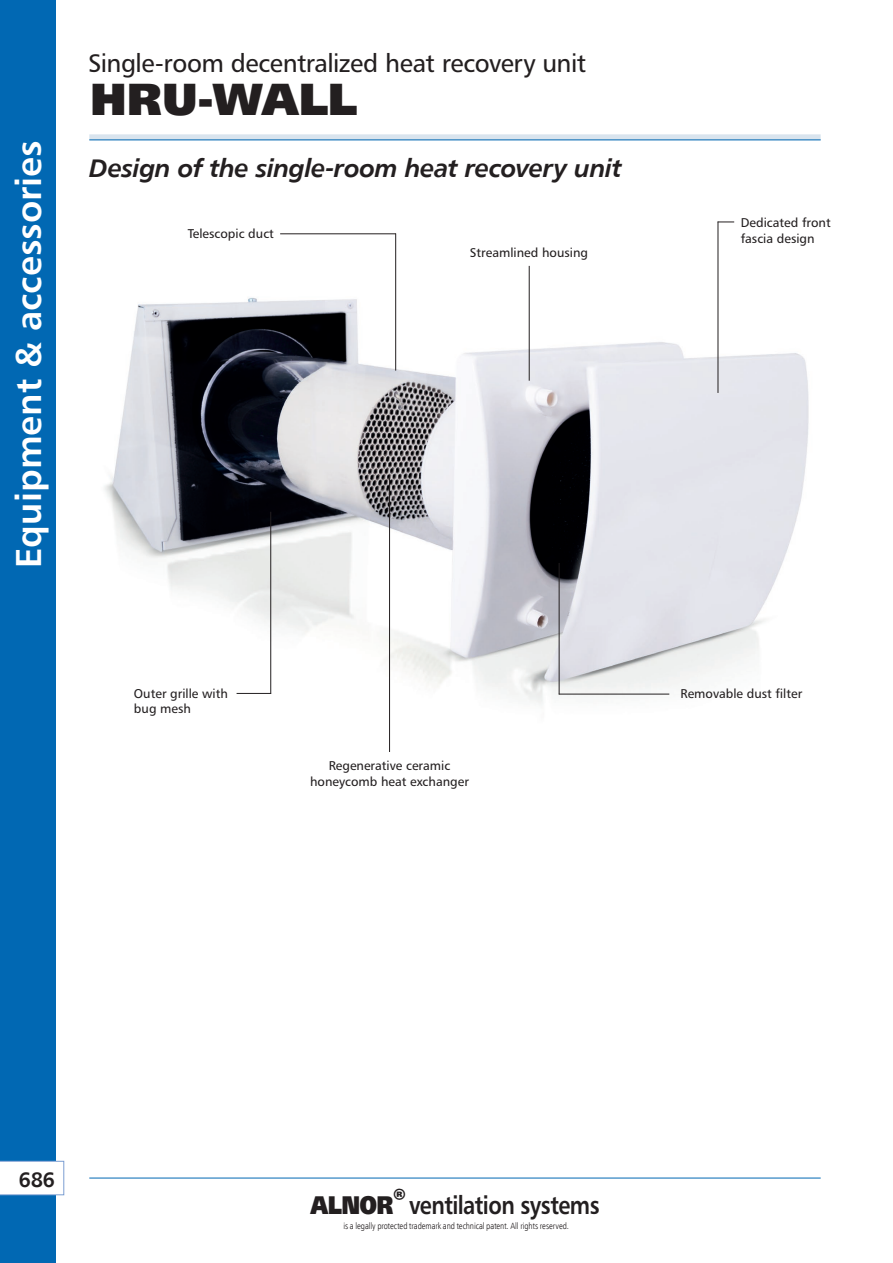
<style>
.page{position:relative;width:893px;height:1263px;background:#fff}
.page>*{position:absolute;margin:0;border:0;box-sizing:border-box;transform-origin:0 0}
.dzial_-_symbol_p{font:900 45px "Humanist 777 TL";color:#231f20}
.t1{font:700 36px "Humanist 777 TL";color:#fff}
.dzial{font:25.5px "Humanist 777 TL";letter-spacing:-.02em;color:#231f20}
.Nagłówki_-_bold_ital{font:25.5px "Humanist 777 TL Bold Italic B";letter-spacing:-.02em;color:#231f20}
.t2{font:700 25.5px "Humanist 777 TL";letter-spacing:-.025em;color:#231f20;scale:.85 1}
.t3{font:21px "Humanist 777 TL Bold B";color:#231f20}
.t4{font:12.75px/15.3px "Humanist 777 TL";color:#231f20}
.t5{font:9px "Humnst 777 Lt Cn EU Normal";letter-spacing:-.005em;color:#231f20}
.s1{font-weight:900}
</style>
<div class="page">
<div style="left:0;top:0;width:55px;height:1263px;background:#0168b3"></div>
<div style="left:89px;top:134px;width:732px;height:6px;background:#d9e4ee"></div>
<hr style="left:89px;top:140px;width:732px;height:1px;background:#0168b3">
<hr style="left:89px;top:1178px;width:732px;height:1px;background:#0168b3">
<svg style="left:0;top:1161px;width:64px;height:34px;background:#f7f9fc"></svg>
<img style="left:104px;top:221px;width:705px;height:524px">
<hr style="left:237px;top:693px;width:34px;height:1px;background:#231f20">
<hr style="left:270px;top:512px;width:1px;height:182px;background:#231f20">
<hr style="left:529px;top:266px;width:1px;height:115px;background:#231f20">
<hr style="left:389px;top:477px;width:1px;height:275px;background:#231f20">
<hr style="left:559px;top:563px;width:1px;height:131px;background:#231f20">
<hr style="left:559px;top:694px;width:110px;height:1px;background:#231f20">
<svg style="left:719px;top:222px;width:15px;height:1px"></svg>
<hr style="left:718px;top:222px;width:1px;height:171px;background:#231f20">
<hr style="left:280px;top:233px;width:116px;height:1px;background:#231f20">
<hr style="left:395px;top:233px;width:1px;height:138px;background:#231f20">
<h2 class="t1" style="left:5px;top:568px;width:429px;rotate:-90deg">Equipment &amp; accessories</h2>
<p class="dzial" style="left:88px;top:47px;width:500px">Single-room decentralized heat recovery unit</p>
<p class="dzial_-_symbol_p" style="left:90px;top:68px;width:268px">HRU-WALL</p>
<p class="Nagłówki_-_bold_ital" style="left:89px;top:151px;width:534px">Design of the single-room heat recovery unit</p>
<p class="t4" style="left:188px;top:226px;width:88px">Telescopic duct</p>
<p class="t4" style="left:470px;top:245px;width:120px">Streamlined housing</p>
<p class="t4" style="left:134px;top:685px;width:95px">Outer grille with bug mesh</p>
<p class="t4" style="left:329px;top:758px;width:123px">Regenerative ceramic</p>
<p class="t4" style="left:310px;top:773px;width:160px">honeycomb heat exchanger</p>
<p class="t4" style="left:741px;top:215px;width:91px">Dedicated front fascia design</p>
<p class="t4" style="left:680px;top:685px;width:123px">Removable dust filter</p>
<h3 class="t3" style="left:19px;top:1166px;width:38px">686</h3>
<h3 class="t2" style="left:310px;top:1189px;width:342px"><span class="s1">ALNOR</span><sup>®</sup> ventilation systems</h3>
<p class="t5" style="left:343px;top:1221px;width:227px">is a legally protected trademark and technical patent. All rights reserved.</p>
</div>
